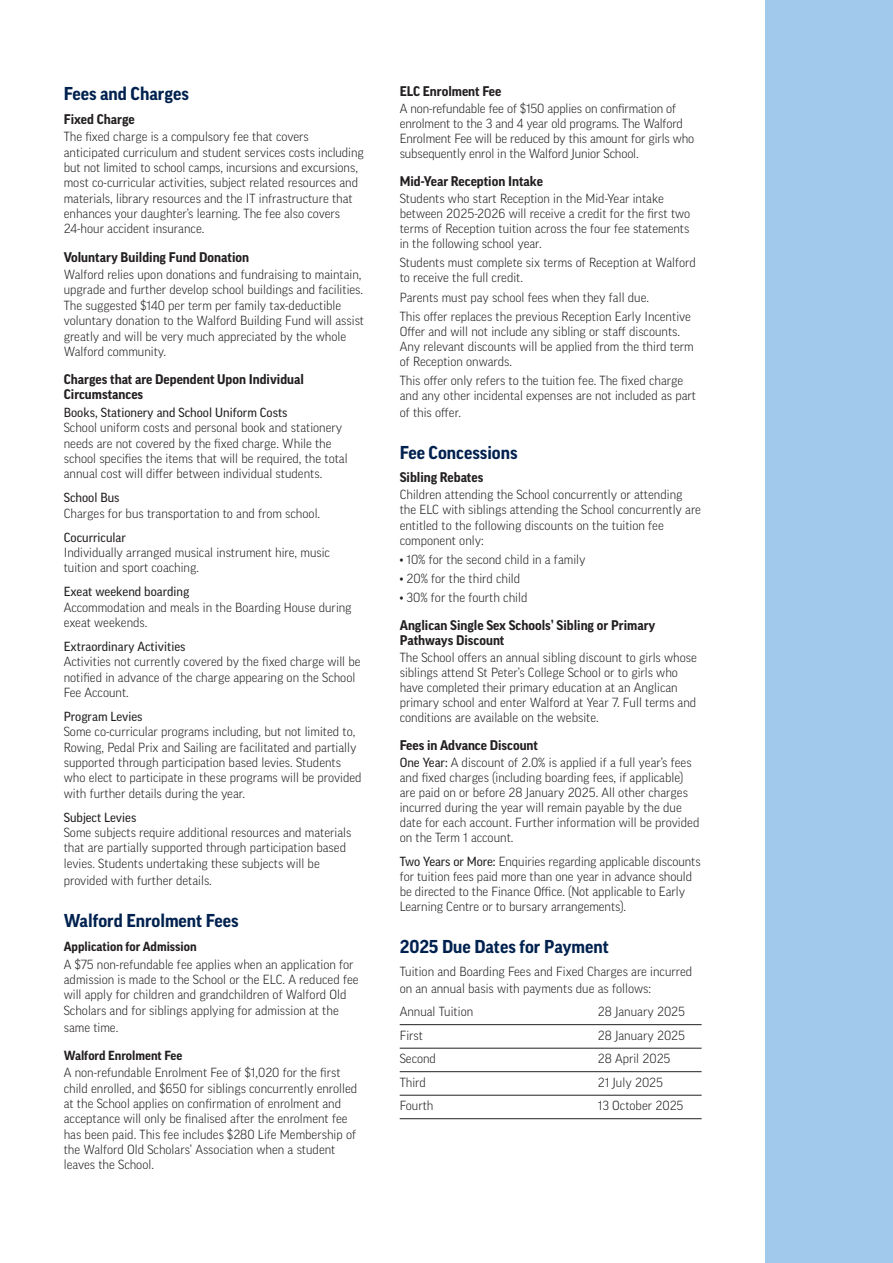
<style>
.page{position:relative;width:893px;height:1263px;background:#fff}
.page>*{position:absolute;margin:0;border:0;box-sizing:border-box;transform-origin:0 0}
.t1{font:700 18px "Good Pro";color:#00214f}
.t2{font:700 13.5px/15.5px "Good Pro";color:#231f20}
.t3{font:300 12.75px/15.5px "Good Pro";color:#231f20}
.t4{font:12.75px "Good Pro News";color:#231f20}
.t5{font:700 12.75px "Good Pro";color:#231f20}
.s1{font-family:"Good Pro News";font-weight:400}
</style>
<div class="page">
<div style="left:765px;top:0;width:128px;height:1263px;background:#a0c9eb"></div>
<hr style="left:400px;top:1024px;width:302px;height:1px;background:#231f20">
<hr style="left:400px;top:1048px;width:302px;height:1px;background:#231f20">
<hr style="left:400px;top:1071px;width:302px;height:1px;background:#231f20">
<hr style="left:400px;top:1095px;width:302px;height:1px;background:#231f20">
<hr style="left:400px;top:1118px;width:302px;height:1px;background:#231f20">
<h1 class="t1" style="left:64px;top:83px;width:127px">Fees and Charges</h1>
<p class="t2" style="left:64px;top:111px;width:73px">Fixed Charge</p>
<p class="t3" style="left:64px;top:129px;width:301px">The fixed charge is a compulsory fee that covers anticipated curriculum and student services costs including but not limited to school camps, incursions and excursions, most co-curricular activities, subject related resources and materials, library resources and the IT infrastructure that enhances your daughter’s learning. The fee also covers 24-hour accident insurance.</p>
<p class="t2" style="left:64px;top:249px;width:187px">Voluntary Building Fund Donation</p>
<p class="t3" style="left:64px;top:267px;width:302px">Walford relies upon donations and fundraising to maintain, upgrade and further develop school buildings and facilities.<br>The suggested $140 per term per family tax-deductible voluntary donation to the Walford Building Fund will assist greatly and will be very much appreciated by the whole Walford community.</p>
<p class="t2" style="left:64px;top:371px;width:242px">Charges that are Dependent Upon Individual<br>Circumstances</p>
<p class="t4" style="left:64px;top:405px;width:225px">Books, Stationery and School Uniform Costs</p>
<p class="t3" style="left:64px;top:420px;width:285px">School uniform costs and personal book and stationery needs are not covered by the fixed charge. While the school specifies the items that will be required, the total annual cost will differ between individual students.</p>
<p class="t4" style="left:64px;top:490px;width:57px">School Bus</p>
<p class="t3" style="left:64px;top:505px;width:258px">Charges for bus transportation to and from school.</p>
<p class="t4" style="left:64px;top:530px;width:64px">Cocurricular</p>
<p class="t3" style="left:64px;top:545px;width:268px">Individually arranged musical instrument hire, music tuition and sport coaching.</p>
<p class="t4" style="left:64px;top:584px;width:127px">Exeat weekend boarding</p>
<p class="t3" style="left:64px;top:599px;width:289px">Accommodation and meals in the Boarding House during exeat weekends.</p>
<p class="t4" style="left:64px;top:639px;width:123px">Extraordinary Activities</p>
<p class="t3" style="left:64px;top:654px;width:298px">Activities not currently covered by the fixed charge will be notified in advance of the charge appearing on the School<br>Fee Account.</p>
<p class="t4" style="left:64px;top:709px;width:80px">Program Levies</p>
<p class="t3" style="left:64px;top:724px;width:299px">Some co-curricular programs including, but not limited to, Rowing, Pedal Prix and Sailing are facilitated and partially supported through participation based levies. Students who elect to participate in these programs will be provided with further details during the year.</p>
<p class="t4" style="left:64px;top:810px;width:74px">Subject Levies</p>
<p class="t3" style="left:64px;top:825px;width:289px">Some subjects require additional resources and materials that are partially supported through participation based levies. Students undertaking these subjects will be</p>
<p class="t3" style="left:64px;top:872px;width:150px">provided with further details.</p>
<h1 class="t1" style="left:64px;top:910px;width:176px">Walford Enrolment Fees</h1>
<p class="t5" style="left:64px;top:939px;width:134px">Application for Admission</p>
<p class="t3" style="left:64px;top:956px;width:296px">A $75 non-refundable fee applies when an application for admission is made to the School or the ELC. A reduced fee will apply for children and grandchildren of Walford Old Scholars and for siblings applying for admission at the</p>
<p class="t3" style="left:64px;top:1019px;width:56px">same time.</p>
<p class="t5" style="left:64px;top:1048px;width:120px">Walford Enrolment Fee</p>
<p class="t3" style="left:64px;top:1065px;width:295px">A non-refundable Enrolment Fee of $1,020 for the first child enrolled, and $650 for siblings concurrently enrolled at the School applies on confirmation of enrolment and acceptance will only be finalised after the enrolment fee has been paid. This fee includes $280 Life Membership of the Walford Old Scholars’ Association when a student leaves the School.</p>
<p class="t2" style="left:400px;top:84px;width:103px">ELC Enrolment Fee</p>
<p class="t3" style="left:400px;top:101px;width:296px;line-height:15px">A non-refundable fee of $150 applies on confirmation of enrolment to the 3 and 4 year old programs. The Walford Enrolment Fee will be reduced by this amount for girls who subsequently enrol in the Walford Junior School.</p>
<p class="t2" style="left:400px;top:173px;width:145px">Mid-Year Reception Intake</p>
<p class="t3" style="left:400px;top:191px;width:292px;line-height:15px">Students who start Reception in the Mid-Year intake between 2025-2026 will receive a credit for the first two terms of Reception tuition across the four fee statements in the following school year.</p>
<p class="t3" style="left:400px;top:255px;width:298px;line-height:15px">Students must complete six terms of Reception at Walford to receive the full credit.</p>
<p class="t3" style="left:400px;top:287px;width:293px;line-height:19.2px">Parents must pay school fees when they fall due.<br>This offer replaces the previous Reception Early Incentive</p>
<p class="t3" style="left:400px;top:324px;width:296px;line-height:15px">Offer and will not include any sibling or staff discounts.<br>Any relevant discounts will be applied from the third term of Reception onwards.</p>
<p class="t3" style="left:400px;top:373px;width:298px;line-height:15px">This offer only refers to the tuition fee. The fixed charge and any other incidental expenses are not included as part</p>
<p class="t3" style="left:400px;top:404px;width:63px">of this offer.</p>
<h1 class="t1" style="left:400px;top:442px;width:119px">Fee Concessions</h1>
<p class="t2" style="left:400px;top:470px;width:85px">Sibling Rebates</p>
<p class="t3" style="left:400px;top:487px;width:303px;line-height:15px">Children attending the School concurrently or attending the ELC with siblings attending the School concurrently are entitled to the following discounts on the tuition fee component only:</p>
<p class="t3" style="left:400px;top:551px;width:187px">• 10% for the second child in a family</p>
<p class="t3" style="left:400px;top:571px;width:122px">• 20% for the third child</p>
<p class="t3" style="left:400px;top:590px;width:129px">• 30% for the fourth child</p>
<p class="t2" style="left:400px;top:618px;width:257px;line-height:15px">Anglican Single Sex Schools’ Sibling or Primary<br>Pathways Discount</p>
<p class="t3" style="left:400px;top:650px;width:299px;line-height:15px">The School offers an annual sibling discount to girls whose siblings attend St Peter’s College School or to girls who have completed their primary education at an Anglican primary school and enter Walford at Year 7. Full terms and conditions are available on the website.</p>
<p class="t2" style="left:400px;top:737px;width:140px">Fees in Advance Discount</p>
<p class="t3" style="left:400px;top:755px;width:301px;line-height:15px"><span class="s1">One Year:</span> A discount of 2.0% is applied if a full year’s fees and fixed charges (including boarding fees, if applicable) are paid on or before 28 January 2025. All other charges incurred during the year will remain payable by the due date for each account. Further information will be provided on the Term 1 account.</p>
<p class="t3" style="left:400px;top:854px;width:302px;line-height:15px"><span class="s1">Two Years or More:</span> Enquiries regarding applicable discounts for tuition fees paid more than one year in advance should be directed to the Finance Office. (Not applicable to Early Learning Centre or to bursary arrangements).</p>
<h1 class="t1" style="left:400px;top:936px;width:211px">2025 Due Dates for Payment</h1>
<p class="t3" style="left:400px;top:963px;width:294px;line-height:16.5px">Tuition and Boarding Fees and Fixed Charges are incurred on an annual basis with payments due as follows:</p>
<p class="t3" style="left:400px;top:1004px;width:75px">Annual Tuition</p>
<p class="t3" style="left:598px;top:1004px;width:89px">28 January 2025</p>
<p class="t3" style="left:400px;top:1027px;width:25px">First</p>
<p class="t3" style="left:598px;top:1027px;width:89px">28 January 2025</p>
<p class="t3" style="left:400px;top:1051px;width:38px">Second</p>
<p class="t3" style="left:598px;top:1051px;width:74px">28 April 2025</p>
<p class="t3" style="left:400px;top:1074px;width:28px">Third</p>
<p class="t3" style="left:598px;top:1074px;width:67px">21 July 2025</p>
<p class="t3" style="left:400px;top:1098px;width:35px">Fourth</p>
<p class="t3" style="left:598px;top:1098px;width:87px">13 October 2025</p>
</div>
